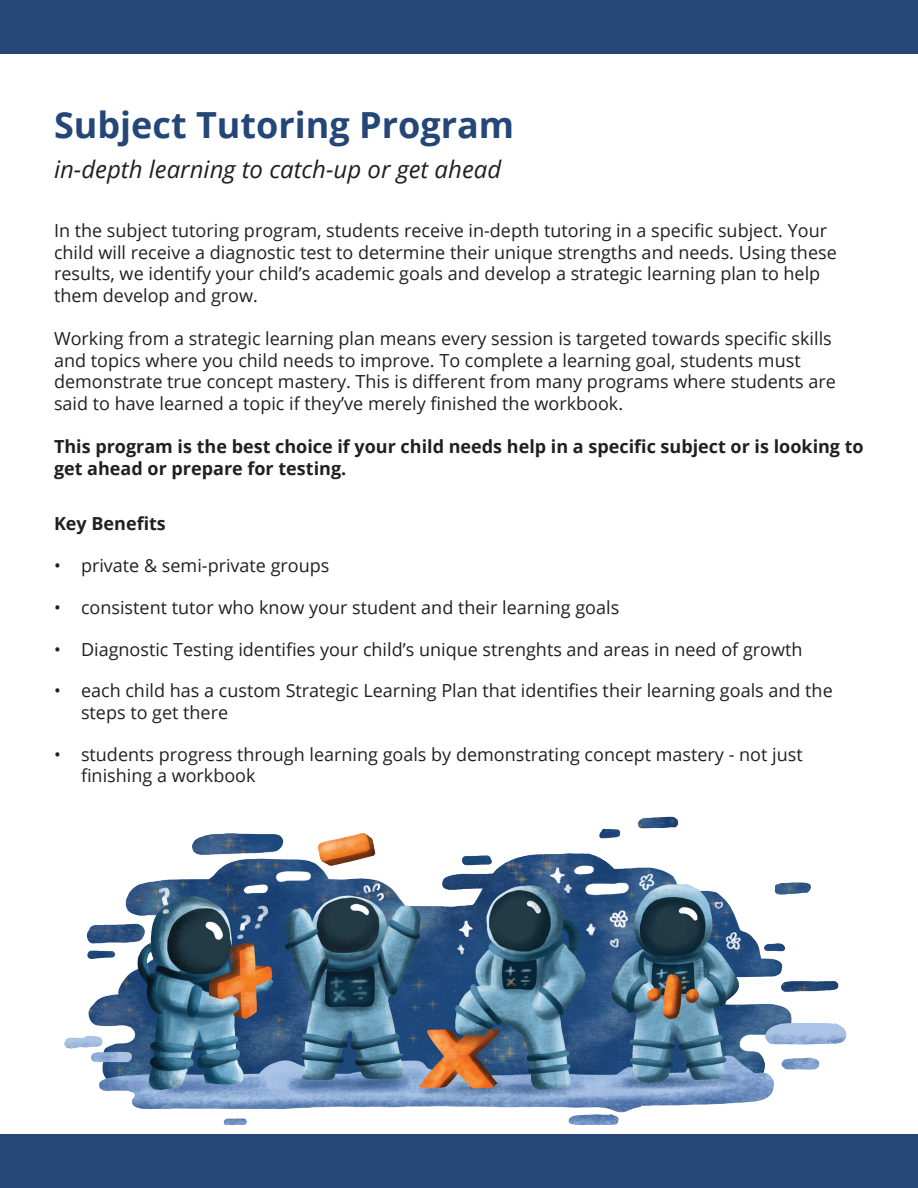
<style>
.page{position:relative;width:918px;height:1188px;background:#fff}
.page>*{position:absolute;margin:0;border:0;box-sizing:border-box;transform-origin:0 0}
.t1{font:700 36px "Open Sans";color:#244777}
.t2{font:italic 24px "Open Sans";color:#231f20}
.t3{font:18px/21.6px "Open Sans";color:#231f20}
.t4{font:700 18px/21.6px "Open Sans";color:#231f20}
</style>
<div class="page">
<div style="left:0;top:0;width:918px;height:54px;background:#244777"></div>
<div style="left:0;top:1134px;width:918px;height:54px;background:#244777"></div>
<img style="left:64px;top:816px;width:783px;height:308px">
<h1 class="t1" style="left:54px;top:99px;width:462px">Subject Tutoring Program</h1>
<h2 class="t2" style="left:54px;top:153px;width:449px">in-depth learning to catch-up or get ahead</h2>
<p class="t3" style="left:54px;top:219px;width:784px">In the subject tutoring program, students receive in-depth tutoring in a specific subject. Your child will receive a diagnostic test to determine their unique strengths and needs. Using these results, we identify your child’s academic goals and develop a strategic learning plan to help them develop and grow.</p>
<p class="t3" style="left:54px;top:327px;width:783px">Working from a strategic learning plan means every session is targeted towards specific skills and topics where you child needs to improve. To complete a learning goal, students must demonstrate true concept mastery. This is different from many programs where students are said to have learned a topic if they’ve merely finished the workbook.</p>
<p class="t4" style="left:54px;top:435px;width:811px">This program is the best choice if your child needs help in a specific subject or is looking to get ahead or prepare for testing.</p>
<p class="t4" style="left:54px;top:512px;width:113px">Key Benefits</p>
<p class="t3" style="left:54px;top:554px;width:277px">• private &amp; semi-private groups</p>
<p class="t3" style="left:54px;top:596px;width:567px">• consistent tutor who know your student and their learning goals</p>
<p class="t3" style="left:54px;top:638px;width:750px">• Diagnostic Testing identifies your child’s unique strenghts and areas in need of growth</p>
<p class="t3" style="left:81px;top:680px;width:753px;text-indent:-27px">• each child has a custom Strategic Learning Plan that identifies their learning goals and the steps to get there</p>
<p class="t3" style="left:81px;top:743px;width:723px;text-indent:-27px">• students progress through learning goals by demonstrating concept mastery - not just finishing a workbook</p>
</div>
